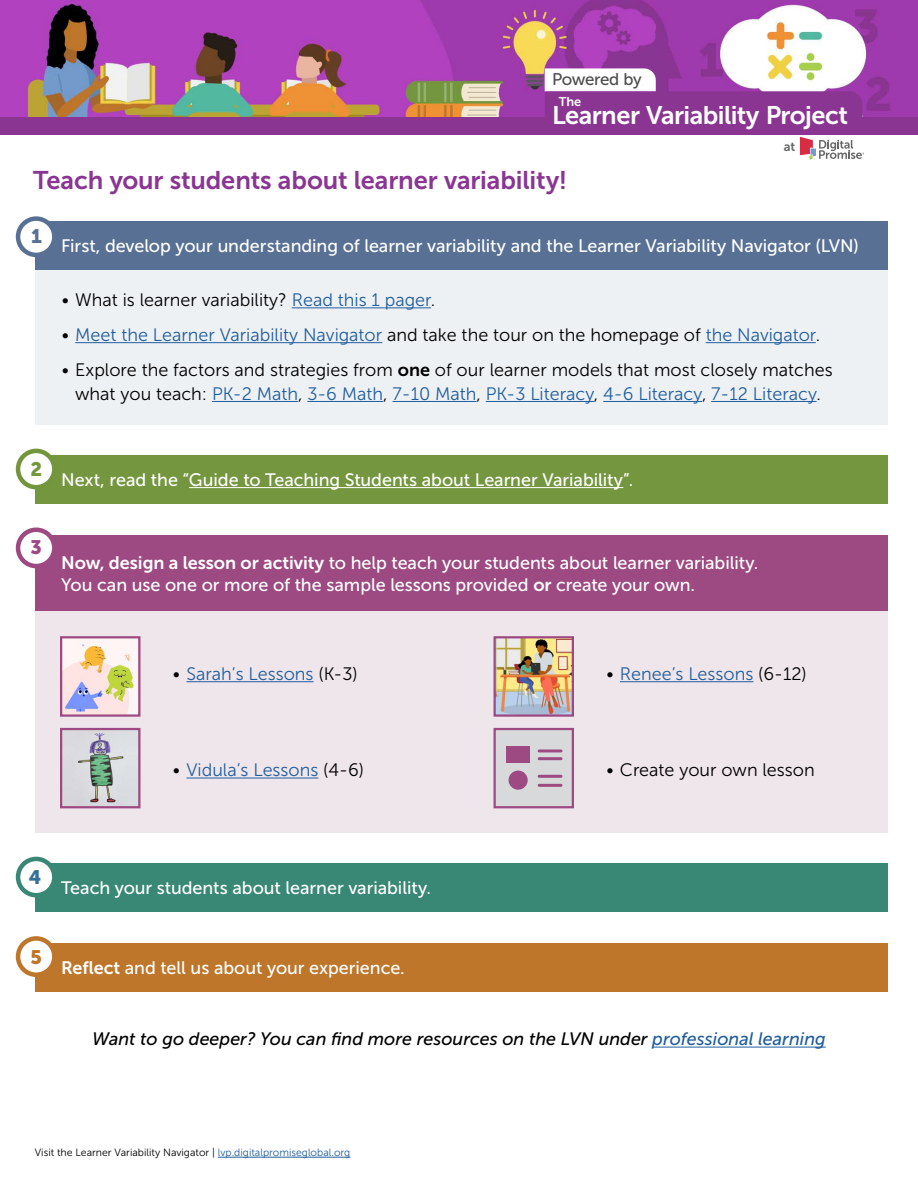
<style>
.page{position:relative;width:918px;height:1188px;background:#fff}
.page>*{position:absolute;margin:0;border:0;box-sizing:border-box;transform-origin:0 0}
.t1{font:25.5px "Museo Sans 700";letter-spacing:-.005em;color:#8a3592}
.t2{font:25.35px "Museo Sans 700";letter-spacing:-.02em;color:#fff}
.t3{font:19.5px "Museo Sans 900";color:#577094}
.t4{font:19.5px "Museo Sans 900";color:#73963e}
.t5{font:19.5px "Museo Sans 900";color:#9d4a82}
.t6{font:19.5px "Museo Sans 900";color:#337097}
.t7{font:19.5px "Museo Sans 900";color:#be762a}
.t8{font:18px/22.5px "Museo Sans 500";letter-spacing:-.005em;color:#fff}
.t9{font:18px/24px "Museo Sans 300";color:#000;text-align:center}
.t10{font:18px "Museo Sans 300";color:#215e9e}
.t11{font:italic 18px "Museo Sans 500";color:#000}
.t12{font:16.8px "Museo Sans 500";letter-spacing:-.03em;color:#4d4d4d}
.t13{font:12.75px "Museo Sans 700";color:#fff}
.t14{font:12.75px "Museo Sans 700";color:#666}
.t15{font:10.5px "Museo Sans 300";color:#000}
.s1{color:#215e9e}
.s2{color:#000}
.s3{font-family:"Museo Sans 700"}
</style>
<div class="page">
<div style="left:35px;top:269px;width:853px;height:156px;background:#eef1f4"></div>
<div style="left:35px;top:582px;width:853px;height:251px;background:#efe6eb"></div>
<div style="left:35px;top:535px;width:853px;height:76px;background:#9d4a82"></div>
<img style="left:0;top:0;width:918px;height:118px">
<div style="left:0;top:118px;width:918px;height:17px;background:#8a3592"></div>
<svg style="left:545px;top:68px;width:319px;height:92px"></svg>
<div style="left:35px;top:221px;width:853px;height:49px;background:#577094"></div>
<svg style="left:18px;top:219px;width:36px;height:36px"></svg>
<div style="left:16px;top:216px;width:41px;height:41px;border:4px solid #577094;border-radius:50%"></div>
<div style="left:35px;top:455px;width:853px;height:48px;background:#73963e"></div>
<svg style="left:18px;top:451px;width:36px;height:36px"></svg>
<div style="left:16px;top:449px;width:41px;height:40px;border:4px solid #73963d;border-radius:50%"></div>
<hr style="left:189px;top:487px;width:434px;height:1px;background:#fff">
<hr style="left:292px;top:307px;width:139px;height:1px;background:#215e9e">
<hr style="left:75px;top:342px;width:307px;height:1px;background:#215e9e">
<hr style="left:706px;top:342px;width:110px;height:1px;background:#215e9e">
<hr style="left:212px;top:401px;width:86px;height:1px;background:#215e9e">
<hr style="left:307px;top:401px;width:76px;height:1px;background:#215e9e">
<hr style="left:392px;top:401px;width:85px;height:1px;background:#215e9e">
<hr style="left:486px;top:401px;width:108px;height:1px;background:#215e9e">
<hr style="left:603px;top:401px;width:99px;height:1px;background:#215e9e">
<hr style="left:711px;top:401px;width:106px;height:1px;background:#215e9e">
<hr style="left:186px;top:681px;width:128px;height:1px;background:#215e9e">
<hr style="left:620px;top:681px;width:133px;height:1px;background:#215e9e">
<hr style="left:186px;top:778px;width:132px;height:1px;background:#215e9e">
<hr style="left:652px;top:1047px;width:174px;height:1px;background:#215e9e">
<hr style="left:218px;top:1157px;width:132px;height:1px;background:#215e9e">
<svg style="left:18px;top:530px;width:36px;height:36px"></svg>
<div style="left:16px;top:528px;width:41px;height:40px;border:4px solid #9d4a82;border-radius:50%"></div>
<img style="left:63px;top:639px;width:74px;height:75px">
<div style="left:60px;top:636px;width:80px;height:81px;border:2px solid #9d4a82"></div>
<img style="left:497px;top:639px;width:74px;height:75px">
<div style="left:494px;top:636px;width:80px;height:81px;border:2px solid #9d4a82"></div>
<img style="left:63px;top:731px;width:74px;height:74px">
<div style="left:60px;top:728px;width:80px;height:80px;border:2px solid #9d4a82"></div>
<div style="left:494px;top:728px;width:80px;height:80px;background:#d7d9da;border:2px solid #9d4a82"></div>
<div style="left:506px;top:746px;width:24px;height:17px;background:#9d4a82"></div>
<div style="left:509px;top:771px;width:19px;height:19px;background:#9d4a82;border-radius:50%"></div>
<hr style="left:539px;top:749px;width:22px;height:3px;background:#9d4a82">
<hr style="left:539px;top:775px;width:22px;height:3px;background:#9d4a82">
<hr style="left:539px;top:757px;width:22px;height:3px;background:#9d4a82">
<hr style="left:539px;top:784px;width:22px;height:3px;background:#9d4a82">
<div style="left:35px;top:863px;width:853px;height:49px;background:#398775"></div>
<svg style="left:18px;top:859px;width:36px;height:36px"></svg>
<div style="left:16px;top:857px;width:41px;height:40px;border:4px solid #398775;border-radius:50%"></div>
<div style="left:35px;top:943px;width:853px;height:49px;background:#be762a"></div>
<svg style="left:18px;top:938px;width:36px;height:37px"></svg>
<div style="left:16px;top:936px;width:41px;height:41px;border:4px solid #be762a;border-radius:50%"></div>
<p class="t12" style="left:552px;top:70px;width:91px">Powered by</p>
<p class="t13" style="left:559px;top:95px;width:24px">The</p>
<p class="t2" style="left:552px;top:101px;width:298px">Learner Variability Project</p>
<p class="t14" style="left:784px;top:140px;width:13px">at</p>
<h2 class="t1" style="left:33px;top:166px;width:535px">Teach your students about learner variability!</h2>
<p class="t3" style="left:31px;top:225px;width:12px">1</p>
<p class="t8" style="left:61px;top:235px;width:799px">First, develop your understanding of learner variability and the Learner Variability Navigator (LVN)</p>
<p class="t9" style="left:62px;top:288px;width:375px">• What is learner variability? <span class="s1">Read this 1 pager</span>.</p>
<p class="t10" style="left:62px;top:325px;width:760px"><span class="s2">•</span> Meet the Learner Variability Navigator <span class="s2">and take the tour on the homepage of</span> the Navigator<span class="s2">.</span></p>
<p class="t9" style="left:62px;top:358px;width:772px">• Explore the factors and strategies from <span class="s3">one</span> of our learner models that most closely matches what you teach: <span class="s1">PK-2 Math</span>, <span class="s1">3-6 Math</span>, <span class="s1">7-10 Math</span>, <span class="s1">PK-3 Literacy</span>, <span class="s1">4-6 Literacy</span>, <span class="s1">7-12 Literacy</span>.</p>
<p class="t4" style="left:30px;top:458px;width:13px">2</p>
<p class="t8" style="left:61px;top:468px;width:574px">Next, read the “Guide to Teaching Students about Learner Variability”.</p>
<p class="t5" style="left:30px;top:537px;width:13px">3</p>
<p class="t8" style="left:61px;top:551px;width:699px"><span class="s3">Now, design a lesson or activity</span> to help teach your students about learner variability.<br>You can use one or more of the sample lessons provided <span class="s3">or</span> create your own.</p>
<p class="t10" style="left:173px;top:664px;width:186px"><span class="s2">•</span> Sarah’s Lessons <span class="s2">(K-3)</span></p>
<p class="t10" style="left:606px;top:664px;width:202px"><span class="s2">•</span> Renee’s Lessons <span class="s2">(6-12)</span></p>
<p class="t10" style="left:173px;top:760px;width:193px"><span class="s2">•</span> Vidula’s Lessons <span class="s2">(4-6)</span></p>
<p class="t9" style="left:606px;top:758px;width:210px">• Create your own lesson</p>
<p class="t6" style="left:29px;top:866px;width:14px">4</p>
<p class="t8" style="left:61px;top:877px;width:371px">Teach your students about learner variability.</p>
<p class="t7" style="left:30px;top:946px;width:13px">5</p>
<p class="t8" style="left:61px;top:957px;width:345px"><span class="s3">Refect</span> and tell us about your experience.</p>
<p class="t11" style="left:92px;top:1029px;width:735px">Want to go deeper? You can fnd more resources on the LVN under <span class="s1">professional learning</span></p>
<p class="t15" style="left:35px;top:1147px;width:317px">Visit the Learner Variability Navigator | <span class="s1">lvp.digitalpromiseglobal.org</span></p>
</div>
